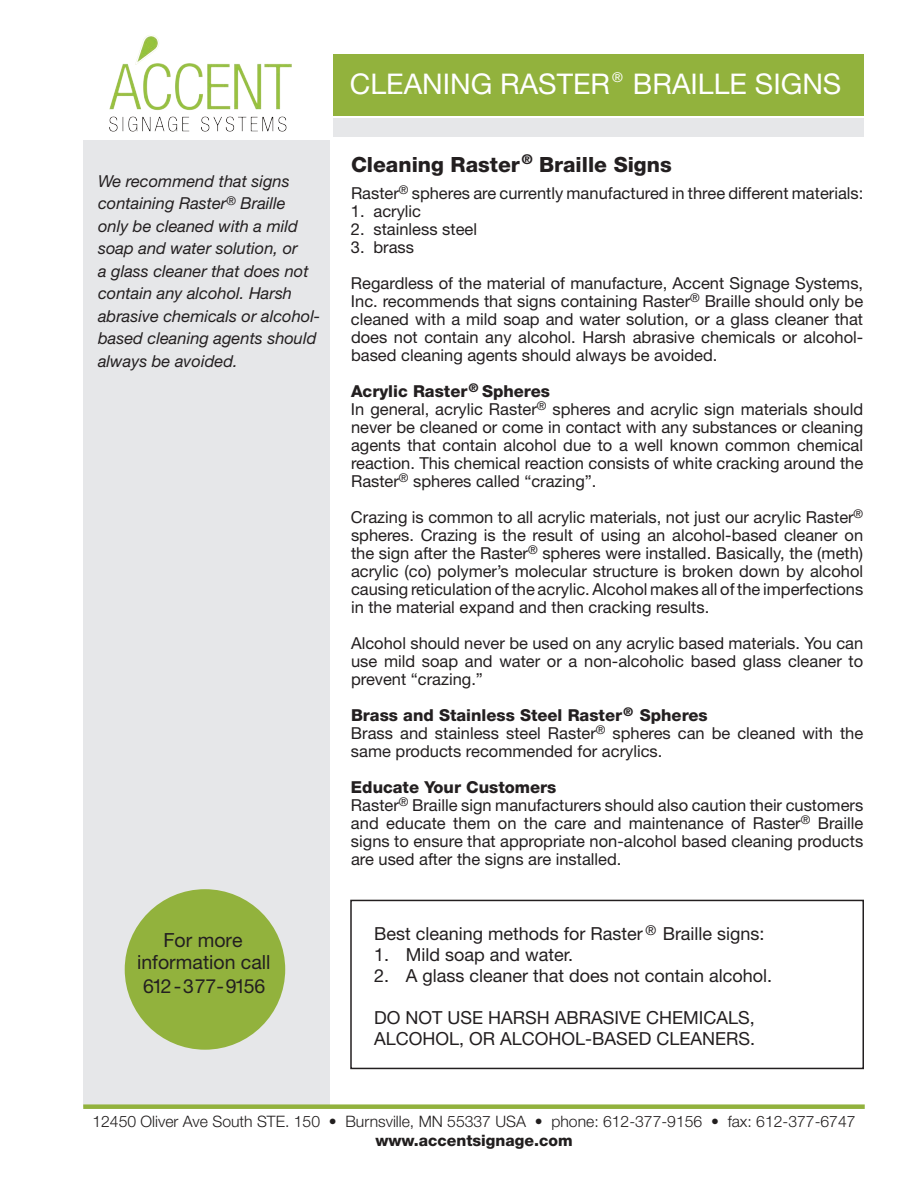
<style>
.page{position:relative;width:918px;height:1188px;background:#fff}
.page>*{position:absolute;margin:0;border:0;box-sizing:border-box;transform-origin:0 0}
.t1{font:28.5px "Helvetica Neue LT Std";color:#fff}
.t2{font:800 21px "Helvetica Neue LT Std";color:#231f20}
.t3{font:19.5px/23.2px "Helvetica Neue LT Std";color:#231f20;text-align:center}
.t4{font:18px/21px "Helvetica Neue LT Std";color:#231f20}
.t5{font:16.5px/18px "Helvetica Neue LT Std";color:#231f20}
.t6{font:italic 16.5px/22.5px "Helvetica Neue LT Std";color:#231f20}
.t7{font:300 15.75px "Helvetica Neue LT Std";color:#211e1e}
.t8{font:800 15.75px "Helvetica Neue LT Std";color:#211e1e}
.s1{font-weight:800}
</style>
<div class="page">
<div style="left:83px;top:140px;width:246px;height:967px;background:#e6e7e9"></div>
<div style="left:333px;top:54px;width:531px;height:61px;background:#92b23d"></div>
<div style="left:333px;top:119px;width:531px;height:18px;background:#e6e7e9"></div>
<div style="left:125px;top:889px;width:160px;height:161px;background:#92b23d;border-radius:50%"></div>
<div style="left:83px;top:1104px;width:782px;height:5px;background:#92b23d"></div>
<div style="left:350px;top:900px;width:514px;height:169px;border:2px solid #231f20"></div>
<img style="left:109px;top:35px;width:183px;height:97px">
<p class="t6" style="left:98px;top:169px;width:224px">We recommend that signs containing Raster<sup>®</sup> Braille<br>only be cleaned with a mild soap and water solution, or<br>a glass cleaner that does not contain any alcohol. Harsh abrasive chemicals or alcohol&shy;based cleaning agents should always be avoided.</p>
<h1 class="t1" style="left:350px;top:67px;width:493px">CLEANING RASTER <sup>®</sup> BRAILLE SIGNS</h1>
<p class="t2" style="left:351px;top:152px;width:322px">Cleaning Raster <sup>®</sup> Braille Signs</p>
<p class="t5" style="left:351px;top:184px;width:514px">Raster<sup>®</sup> spheres are currently manufactured in three different materials:</p>
<p class="t5" style="left:351px;top:202px;width:72px">1. acrylic</p>
<p class="t5" style="left:351px;top:220px;width:128px">2. stainless steel</p>
<p class="t5" style="left:351px;top:229px;width:514px;line-height:36px">3. brass<br>Regardless of the material of manufacture, Accent Signage Systems,</p>
<p class="t5" style="left:351px;top:292px;width:514px;text-align:justify">Inc. recommends that signs containing Raster<sup>®</sup> Braille should only be cleaned with a mild soap and water solution, or a glass cleaner that does not contain any alcohol. Harsh abrasive chemicals or alcohol&shy;based cleaning agents should always be avoided.</p>
<p class="t5" style="left:351px;top:382px;width:514px"><span class="s1">Acrylic Raster</span><sup>®</sup> <span class="s1">Spheres<br></span>In general, acrylic Raster<sup>®</sup> spheres and acrylic sign materials should never be cleaned or come in contact with any substances or cleaning agents that contain alcohol due to a well known common chemical reaction. This chemical reaction consists of white cracking around the Raster<sup>®</sup> spheres called “crazing”.</p>
<p class="t5" style="left:351px;top:508px;width:514px;text-align:justify">Crazing is common to all acrylic materials, not just our acrylic Raster<sup>® </sup>spheres. Crazing is the result of using an alcohol-based cleaner on the sign after the Raster<sup>®</sup> spheres were installed. Basically, the (meth) acrylic (co) polymer’s molecular structure is broken down by alcohol causing reticulation of the acrylic. Alcohol makes all of the imperfections in the material expand and then cracking results.</p>
<p class="t5" style="left:351px;top:634px;width:514px;text-align:justify">Alcohol should never be used on any acrylic based materials. You can use mild soap and water or a non-alcoholic based glass cleaner to prevent “crazing.”</p>
<p class="t5" style="left:351px;top:706px;width:514px"><span class="s1">Brass and Stainless Steel Raster</span><sup>®</sup> <span class="s1">Spheres<br></span>Brass and stainless steel Raster<sup>®</sup> spheres can be cleaned with the same products recommended for acrylics.</p>
<p class="t5" style="left:351px;top:778px;width:514px"><span class="s1">Educate Your Customers<br></span>Raster<sup>®</sup> Braille sign manufacturers should also caution their customers and educate them on the care and maintenance of Raster<sup>®</sup> Braille signs to ensure that appropriate non-alcohol based cleaning products are used after the signs are installed.</p>
<p class="t3" style="left:137px;top:928px;width:135px">For more information call<br>612-377-9156</p>
<p class="t4" style="left:374px;top:923px;width:392px">Best cleaning methods for Raster <sup>®</sup> Braille signs:</p>
<p class="t4" style="left:374px;top:944px;width:200px">1. Mild soap and water.</p>
<p class="t4" style="left:374px;top:965px;width:399px">2. A glass cleaner that does not contain alcohol.</p>
<p class="t4" style="left:374px;top:1007px;width:383px">DO NOT USE HARSH ABRASIVE CHEMICALS,<br>ALCOHOL, OR ALCOHOL-BASED CLEANERS.</p>
<p class="t7" style="left:92px;top:1112px;width:765px">12450 Oliver Ave South STE. 150 • Burnsville, MN 55337 USA • phone: 612-377-9156 • fax: 612-377-6747</p>
<p class="t8" style="left:375px;top:1131px;width:199px">www.accentsignage.com</p>
</div>
